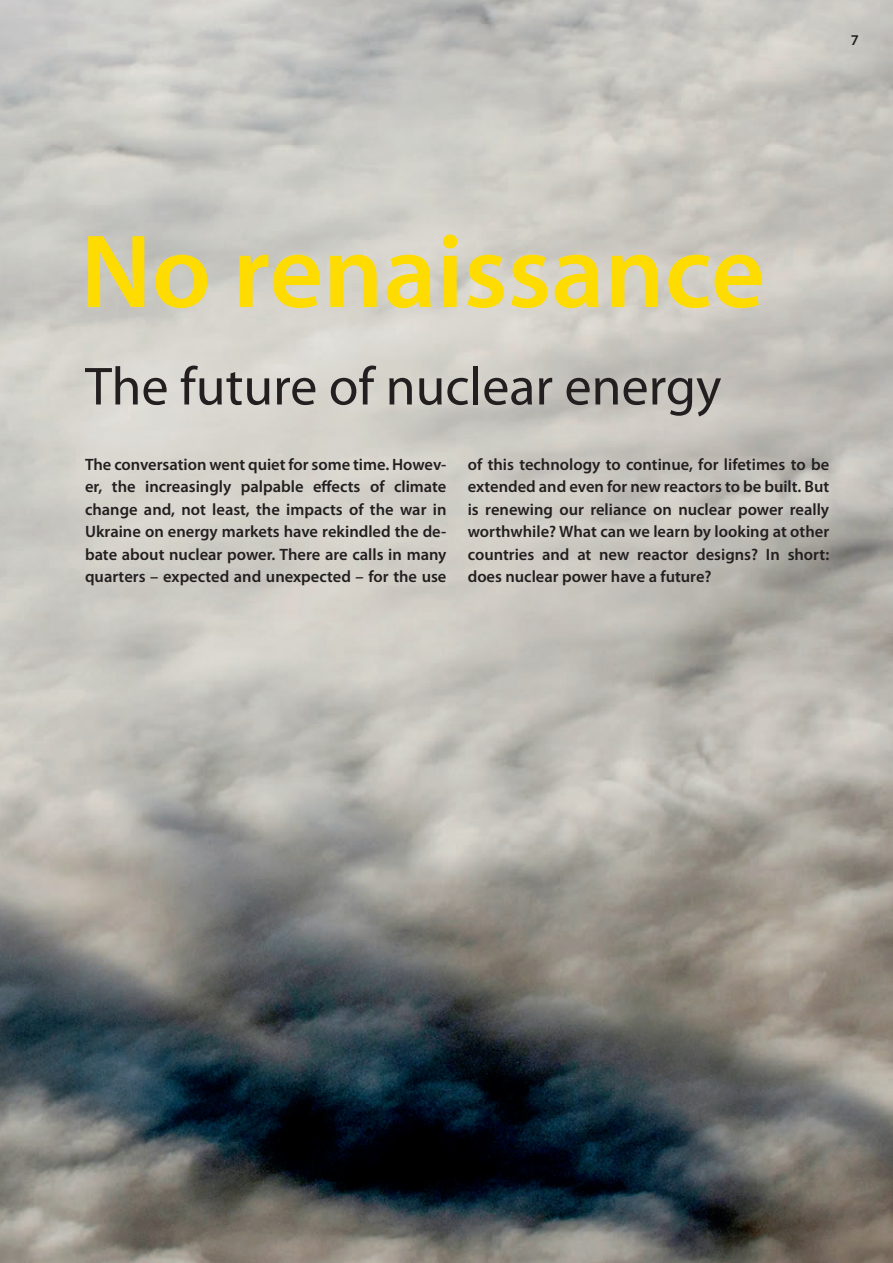
<style>
.page{position:relative;width:893px;height:1263px;background:#fff}
.page>*{position:absolute;margin:0;border:0;box-sizing:border-box;transform-origin:0 0}
.t1{font:600 105px "Myriad Pro";color:#ffdc01}
.t2{font:54px "Myriad Pro";color:#231f20}
.t3{font:600 16.5px/22.5px "Myriad Pro";color:#231f20;text-align:justify}
.t4{font:600 15px "Myriad Pro";color:#231f20}
</style>
<div class="page">
<img style="left:0;top:0;width:893px;height:1263px">
<p class="t4" style="left:851px;top:31px;width:10px">7</p>
<h1 class="t1" style="left:81px;top:205px;width:686px">No renaissance</h1>
<h2 class="t2" style="left:85px;top:353px;width:638px">The future of nuclear energy</h2>
<p class="t3" style="left:85px;top:452px;width:363px">The conversation went quiet for some time. Howev&shy;er, the increasingly palpable effects of climate change and, not least, the impacts of the war in Ukraine on energy markets have rekindled the de&shy;bate about nuclear power. There are calls in many quarters – expected and unexpected – for the use</p>
<p class="t3" style="left:468px;top:452px;width:363px">of this technology to continue, for lifetimes to be extended and even for new reactors to be built. But is renewing our reliance on nuclear power really worthwhile? What can we learn by looking at other countries and at new reactor designs? In short: does nuclear power have a future?</p>
</div>
